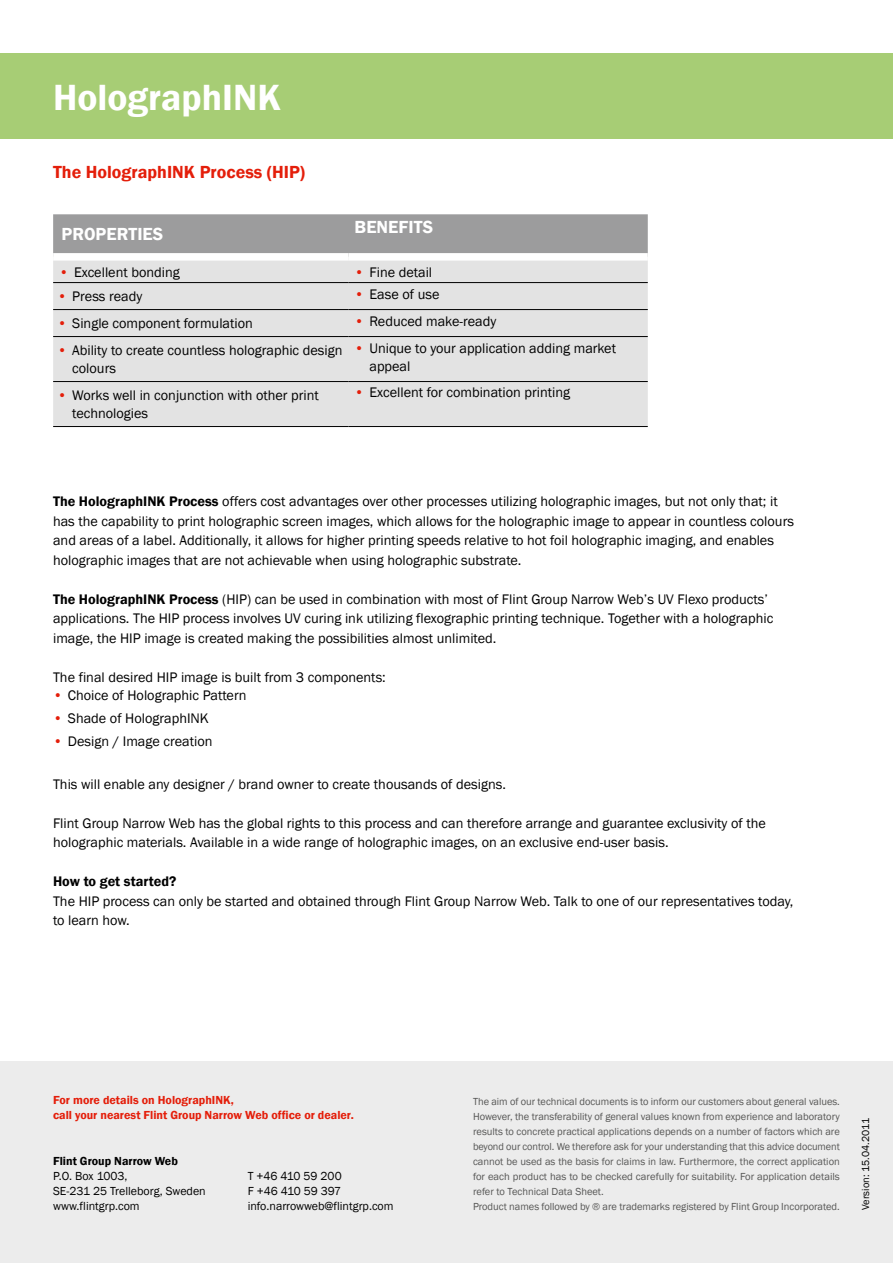
<style>
.page{position:relative;width:893px;height:1263px;background:#fff}
.page>*{position:absolute;margin:0;border:0;box-sizing:border-box;transform-origin:0 0}
.t1{font:600 37.5px "Franklin Gothic";color:#fff}
.t2{font:600 18px "Franklin Gothic";color:#e41e0a}
.t3{font:600 18px "Franklin Gothic";color:#fff}
.t4{font:14.25px/19.5px "Franklin Gothic";color:#000}
.t5{font:600 14.25px "Franklin Gothic";color:#000}
.t6{font:12px/15px "Franklin Gothic";color:#000}
.t7{font:600 12px/15px "Franklin Gothic";color:#e41e0a}
.t8{font:600 12px "Franklin Gothic";color:#000}
.t9{font:10.5px/15px "Franklin Gothic";color:#565655}
.t10{font:10.5px "Franklin Gothic";color:#000}
.s1{color:#e41e0a}
.s2{font-weight:600}
</style>
<div class="page">
<div style="left:0;top:1061px;width:893px;height:202px;background:#ececec"></div>
<div style="left:0;top:53px;width:893px;height:85px;background:#a7cd75"></div>
<div style="left:53px;top:214px;width:595px;height:39px;background:#9c9c9d"></div>
<div style="left:53px;top:261px;width:595px;height:165px;background:#e3e3e3"></div>
<hr style="left:349px;top:282px;width:299px;height:1px;background:#000">
<hr style="left:349px;top:309px;width:299px;height:1px;background:#000">
<hr style="left:349px;top:336px;width:299px;height:1px;background:#000">
<hr style="left:349px;top:381px;width:299px;height:1px;background:#000">
<hr style="left:349px;top:426px;width:299px;height:1px;background:#000">
<hr style="left:53px;top:282px;width:296px;height:1px;background:#000">
<hr style="left:53px;top:309px;width:296px;height:1px;background:#000">
<hr style="left:53px;top:336px;width:296px;height:1px;background:#000">
<hr style="left:53px;top:381px;width:296px;height:1px;background:#000">
<hr style="left:53px;top:426px;width:296px;height:1px;background:#000">
<h1 class="t1" style="left:53px;top:74px;width:229px">HolographINK</h1>
<p class="t2" style="left:53px;top:161px;width:253px">The HolographINK Process (HIP)</p>
<p class="t3" style="left:62px;top:223px;width:103px">Properties</p>
<p class="t3" style="left:355px;top:216px;width:80px">Benefits</p>
<p class="t4" style="left:59px;top:262px;width:122px"><span class="s1">•</span> Excellent bonding</p>
<p class="t4" style="left:355px;top:262px;width:79px"><span class="s1">•</span> Fine detail</p>
<p class="t4" style="left:57px;top:287px;width:87px"><span class="s1">•</span> Press ready</p>
<p class="t4" style="left:355px;top:284px;width:86px"><span class="s1">•</span> Ease of use</p>
<p class="t4" style="left:57px;top:314px;width:197px"><span class="s1">•</span> Single component formulation</p>
<p class="t4" style="left:355px;top:311px;width:143px"><span class="s1">•</span> Reduced make-ready</p>
<p class="t4" style="left:72px;top:342px;width:272px;line-height:18px;text-indent:-15px"><span class="s1">•</span> Ability to create countless holographic design colours</p>
<p class="t4" style="left:369px;top:339px;width:248px;line-height:18px;text-indent:-15px"><span class="s1">•</span> Unique to your application adding market appeal</p>
<p class="t4" style="left:72px;top:387px;width:248px;line-height:18px;text-indent:-15px"><span class="s1">•</span> Works well in conjunction with other print technologies</p>
<p class="t4" style="left:355px;top:383px;width:217px"><span class="s1">•</span> Excellent for combination printing</p>
<p class="t4" style="left:53px;top:492px;width:742px"><span class="s2">The HolographINK Process</span> offers cost advantages over other processes utilizing holographic images, but not only that; it has the capability to print holographic screen images, which allows for the holographic image to appear in countless colours and areas of a label. Additionally, it allows for higher printing speeds relative to hot foil holographic imaging, and enables holographic images that are not achievable when using holographic substrate.</p>
<p class="t4" style="left:53px;top:589px;width:722px"><span class="s2">The HolographINK Process</span> (HIP) can be used in combination with most of Flint Group Narrow Web’s UV Flexo products’ applications. The HIP process involves UV curing ink utilizing flexographic printing technique. Together with a holographic image, the HIP image is created making the possibilities almost unlimited.</p>
<p class="t4" style="left:53px;top:667px;width:334px">The final desired HIP image is built from 3 components:</p>
<p class="t4" style="left:53px;top:685px;width:195px"><span class="s1">•</span> Choice of Holographic Pattern</p>
<p class="t4" style="left:53px;top:708px;width:157px"><span class="s1">•</span> Shade of HolographINK</p>
<p class="t4" style="left:53px;top:732px;width:161px"><span class="s1">•</span> Design / Image creation</p>
<p class="t4" style="left:53px;top:775px;width:454px">This will enable any designer / brand owner to create thousands of designs.</p>
<p class="t4" style="left:53px;top:814px;width:714px">Flint Group Narrow Web has the global rights to this process and can therefore arrange and guarantee exclusivity of the holographic materials. Available in a wide range of holographic images, on an exclusive end-user basis.</p>
<p class="t5" style="left:53px;top:873px;width:125px">How to get started?</p>
<p class="t4" style="left:53px;top:892px;width:742px">The HIP process can only be started and obtained through Flint Group Narrow Web. Talk to one of our representatives today, to learn how.</p>
<p class="t7" style="left:53px;top:1092px;width:302px">For more details on HolographINK,<br>call your nearest Flint Group Narrow Web office or dealer.</p>
<p class="t8" style="left:53px;top:1153px;width:126px">Flint Group Narrow Web</p>
<p class="t6" style="left:53px;top:1168px;width:154px">P.O. Box 1003,<br>SE-231 25 Trelleborg, Sweden www.flintgrp.com</p>
<p class="t6" style="left:248px;top:1168px;width:147px">T +46 410 59 200<br>F +46 410 59 397 info.narrowweb@flintgrp.com</p>
<p class="t9" style="left:473px;top:1094px;width:368px">The aim of our technical documents is to inform our customers about general values.<br>However, the transferability of general values known from experience and laboratory results to concrete practical applications depends on a number of factors which are beyond our control. We therefore ask for your understanding that this advice document cannot be used as the basis for claims in law. Furthermore, the correct application for each product has to be checked carefully for suitability. For application details refer to Technical Data Sheet.<br>Product names followed by ® are trademarks registered by Flint Group Incorporated.</p>
<p class="t10" style="left:859px;top:1210px;width:93px;rotate:-90deg">Version: 15.04.2011</p>
</div>
